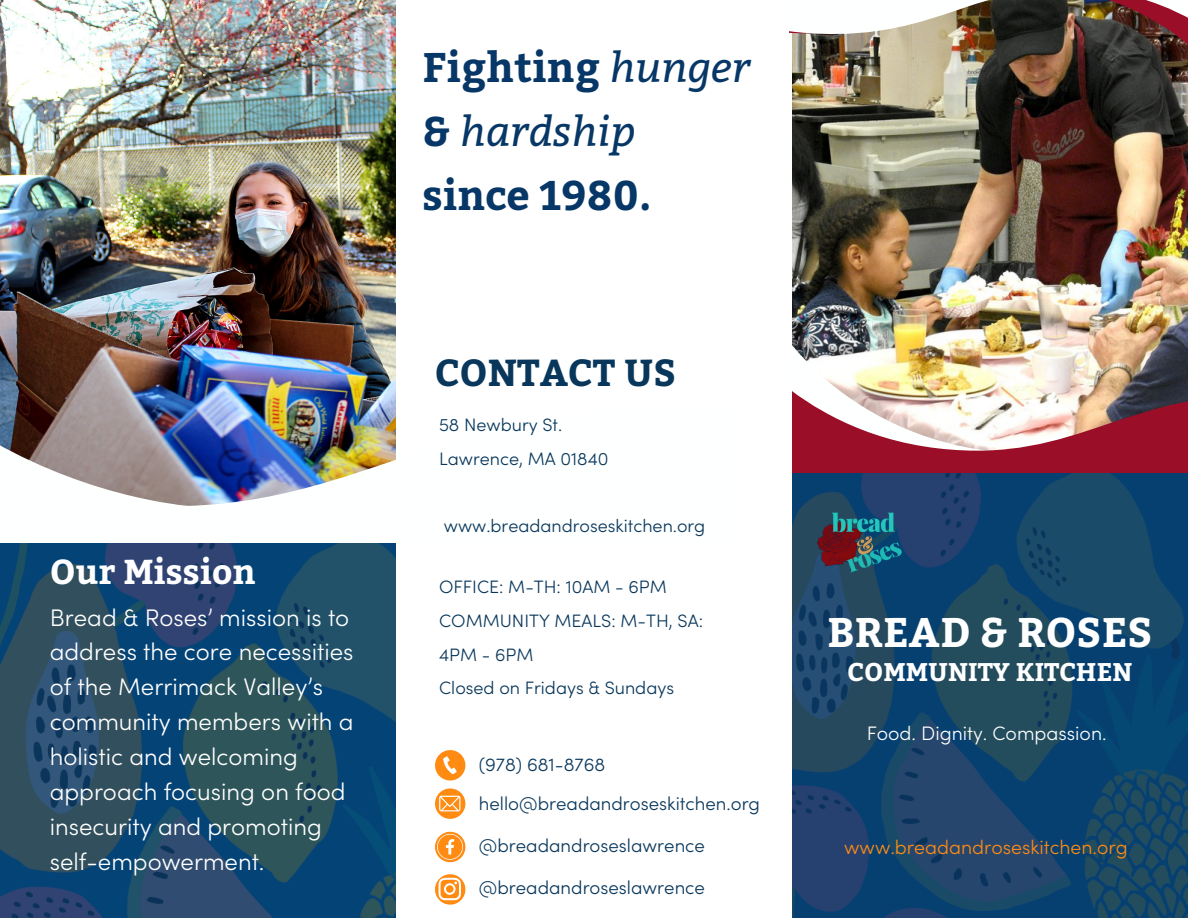
<style>
.page{position:relative;width:1188px;height:918px;background:#fff}
.page>*{position:absolute;margin:0;border:0;box-sizing:border-box;transform-origin:0 0}
.t1{font:italic 41.25px/64.2px "Bitter";color:#063766}
.t2{font:700 41.25px "Bitter";color:#fff}
.t3{font:700 41.25px "Bitter";color:#063766}
.t4{font:700 37.5px "Bitter";color:#08375b}
.t5{font:700 34.5px "Bitter";color:#fff}
.t6{font:700 25.5px "Bitter";color:#fff}
.t7{font:300 24px/34.8px "Sofia Pro";color:#fff}
.t8{font:300 19.5px "Sofia Pro";color:#ff8b13}
.t9{font:300 19.5px "Sofia Pro";color:#feffff}
.t10{font:300 18.6px "Sofia Pro";color:#08375b}
.t11{font:300 18px/33.8px "Sofia Pro";color:#08375b}
.s1{font-weight:700;font-style:normal}
</style>
<div class="page">
<img style="left:792px;top:122px;width:396px;height:796px">
<img style="left:0;top:0;width:396px;height:918px">
<svg style="left:435px;top:750px;width:30px;height:30px"></svg>
<img style="left:814px;top:507px;width:99px;height:70px">
<svg style="left:435px;top:788px;width:30px;height:31px"></svg>
<svg style="left:435px;top:832px;width:30px;height:30px"></svg>
<svg style="left:435px;top:874px;width:30px;height:31px"></svg>
<img style="left:0;top:228px;width:203px;height:57px">
<img style="left:0;top:285px;width:396px;height:258px">
<img style="left:789px;top:0;width:399px;height:122px">
<img style="left:792px;top:288px;width:204px;height:33px">
<img style="left:792px;top:321px;width:396px;height:151px">
<p class="t5" style="left:50px;top:546px;width:208px">Our Mission</p>
<p class="t7" style="left:50px;top:602px;width:305px">Bread &amp; Roses’ mission is to address the core necessities of the Merrimack Valley’s community members with a holistic and welcoming approach focusing on food insecurity and promoting self-empowerment.</p>
<p class="t1" style="left:423px;top:33px;width:329px"><span class="s1">Fighting</span> hunger <span class="s1">&amp;</span> hardship</p>
<p class="t3" style="left:423px;top:165px;width:230px">since 1980.</p>
<p class="t4" style="left:435px;top:345px;width:242px">CONTACT US</p>
<p class="t11" style="left:439px;top:409px;width:125px">58 Newbury St.</p>
<p class="t11" style="left:439px;top:443px;width:171px">Lawrence, MA 01840</p>
<p class="t11" style="left:444px;top:511px;width:263px">www.breadandroseskitchen.org</p>
<p class="t11" style="left:439px;top:572px;width:229px">OFFICE: M-TH: 10AM - 6PM</p>
<p class="t11" style="left:439px;top:605px;width:265px">COMMUNITY MEALS: M-TH, SA:<br>4PM - 6PM</p>
<p class="t11" style="left:439px;top:673px;width:236px">Closed on Fridays &amp; Sundays</p>
<p class="t10" style="left:479px;top:758px;width:128px">(978) 681-8768</p>
<p class="t10" style="left:479px;top:796px;width:283px">hello@breadandroseskitchen.org</p>
<p class="t10" style="left:479px;top:838px;width:228px">@breadandroseslawrence</p>
<p class="t10" style="left:479px;top:880px;width:228px">@breadandroseslawrence</p>
<p class="t2" style="left:828px;top:602px;width:326px">BREAD &amp; ROSES</p>
<p class="t6" style="left:848px;top:653px;width:286px">COMMUNITY KITCHEN</p>
<p class="t9" style="left:867px;top:726px;width:241px">Food. Dignity. Compassion.</p>
<p class="t8" style="left:844px;top:840px;width:285px">www.breadandroseskitchen.org</p>
</div>
